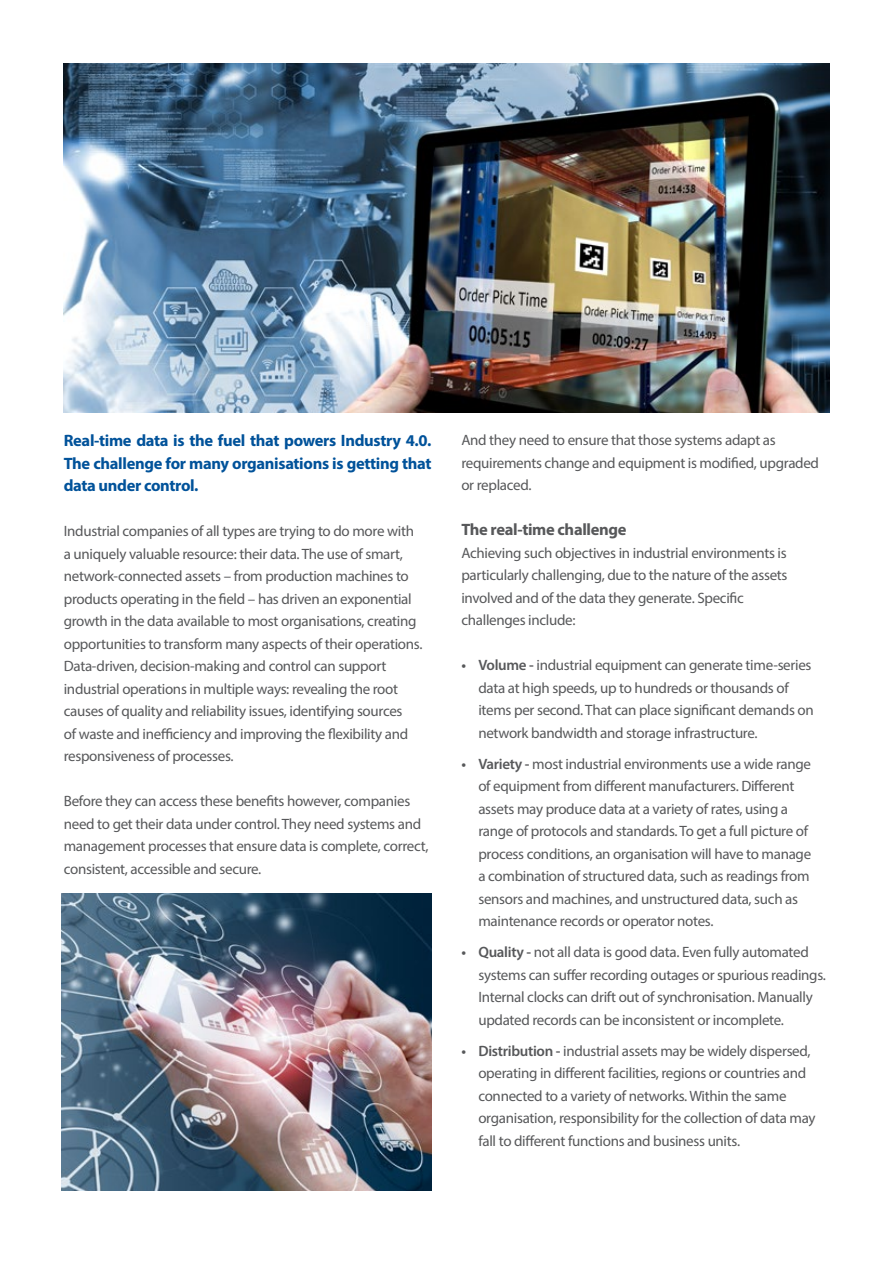
<style>
.page{position:relative;width:893px;height:1263px;background:#fff}
.page>*{position:absolute;margin:0;border:0;box-sizing:border-box;transform-origin:0 0}
.Blue_Opening{font:700 16.5px/22.5px "Myriad Pro";letter-spacing:-.02em;color:#01529a;text-align:justify}
.Grey_Bold{font:700 16.5px "Myriad Pro";letter-spacing:-.02em;color:#57585a}
.Paragraph_Style_-_Ma{font:15px/22.5px "Myriad Pro";letter-spacing:-.02em;color:#57585a}
.s1{font-weight:600}
</style>
<div class="page">
<img style="left:64px;top:64px;width:765px;height:348px">
<img style="left:62px;top:893px;width:370px;height:298px">
<p class="Blue_Opening" style="left:64px;top:429px;width:369px">Real-time data is the fuel that powers Industry 4.0.<br>The challenge for many organisations is getting that data under control.</p>
<p class="Paragraph_Style_-_Ma" style="left:64px;top:520px;width:360px">Industrial companies of all types are trying to do more with a uniquely valuable resource: their data. The use of smart, network-connected assets – from production machines to products operating in the field – has driven an exponential growth in the data available to most organisations, creating opportunities to transform many aspects of their operations.</p>
<p class="Paragraph_Style_-_Ma" style="left:64px;top:655px;width:346px">Data-driven, decision-making and control can support industrial operations in multiple ways: revealing the root causes of quality and reliability issues, identifying sources of waste and inefficiency and improving the flexibility and responsiveness of processes.</p>
<p class="Paragraph_Style_-_Ma" style="left:64px;top:790px;width:366px">Before they can access these benefits however, companies need to get their data under control. They need systems and management processes that ensure data is complete, correct, consistent, accessible and secure.</p>
<p class="Paragraph_Style_-_Ma" style="left:461px;top:428px;width:359px">And they need to ensure that those systems adapt as requirements change and equipment is modified, upgraded or replaced.</p>
<p class="Grey_Bold" style="left:461px;top:519px;width:167px">The real-time challenge</p>
<p class="Paragraph_Style_-_Ma" style="left:461px;top:541px;width:328px">Achieving such objectives in industrial environments is particularly challenging, due to the nature of the assets involved and of the data they generate. Specific challenges include:</p>
<p class="Paragraph_Style_-_Ma" style="left:478px;top:653px;width:337px;text-indent:-17px"><span class="s1">• Volume -</span> industrial equipment can generate time-series data at high speeds, up to hundreds or thousands of items per second. That can place significant demands on network bandwidth and storage infrastructure.</p>
<p class="Paragraph_Style_-_Ma" style="left:478px;top:752px;width:334px;text-indent:-17px"><span class="s1">• Variety -</span> most industrial environments use a wide range of equipment from different manufacturers. Different assets may produce data at a variety of rates, using a range of protocols and standards. To get a full picture of process conditions, an organisation will have to manage a combination of structured data, such as readings from sensors and machines, and unstructured data, such as maintenance records or operator notes.</p>
<p class="Paragraph_Style_-_Ma" style="left:478px;top:940px;width:349px;text-indent:-17px"><span class="s1">• Quality -</span> not all data is good data. Even fully automated systems can suffer recording outages or spurious readings.<br>Internal clocks can drift out of synchronisation. Manually updated records can be inconsistent or incomplete.</p>
<p class="Paragraph_Style_-_Ma" style="left:478px;top:1039px;width:339px;text-indent:-17px"><span class="s1">• Distribution -</span> industrial assets may be widely dispersed, operating in different facilities, regions or countries and connected to a variety of networks. Within the same organisation, responsibility for the collection of data may fall to different functions and business units.</p>
</div>
